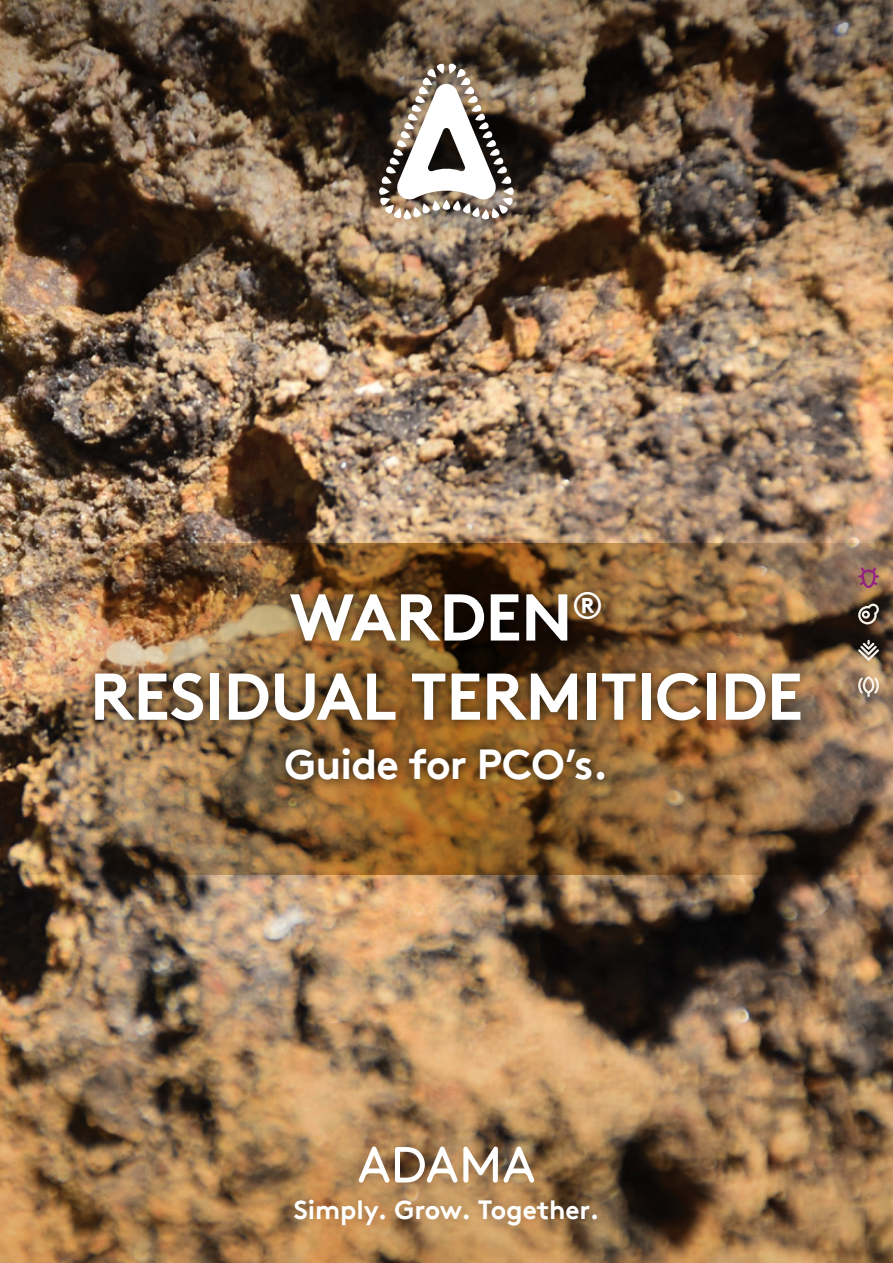
<style>
.page{position:relative;width:893px;height:1263px;background:#fff}
.page>*{position:absolute;margin:0;border:0;box-sizing:border-box;transform-origin:0 0}
.t1{font:700 66px/79.2px "Brown TT";letter-spacing:-.01em;color:#fff;text-align:center}
.t2{font:700 42px "Brown TT";letter-spacing:-.02em;color:#fff}
.t3{font:700 26.4px "Brown TT";color:#fff}
</style>
<div class="page">
<img style="left:0;top:336px;width:893px;height:207px">
<img style="left:0;top:874px;width:893px;height:389px">
<img style="left:0;top:0;width:893px;height:336px">
<svg style="left:359px;top:1146px;width:30px;height:36px"></svg>
<svg style="left:395px;top:1146px;width:139px;height:36px"></svg>
<img style="left:0;top:543px;width:893px;height:331px">
<div style="left:84px;top:580px;width:728px;height:210px;background:#000;opacity:.75"></div>
<svg style="left:379px;top:64px;width:135px;height:155px"></svg>
<p class="t1" style="left:90px;top:577px;width:715px">WARDEN<sup>®<br></sup>RESIDUAL TERMITICIDE</p>
<p class="t2" style="left:285px;top:738px;width:325px">Guide for PCO’s.</p>
<p class="t3" style="left:294px;top:1193px;width:307px">Simply. Grow. Together.</p>
</div>
